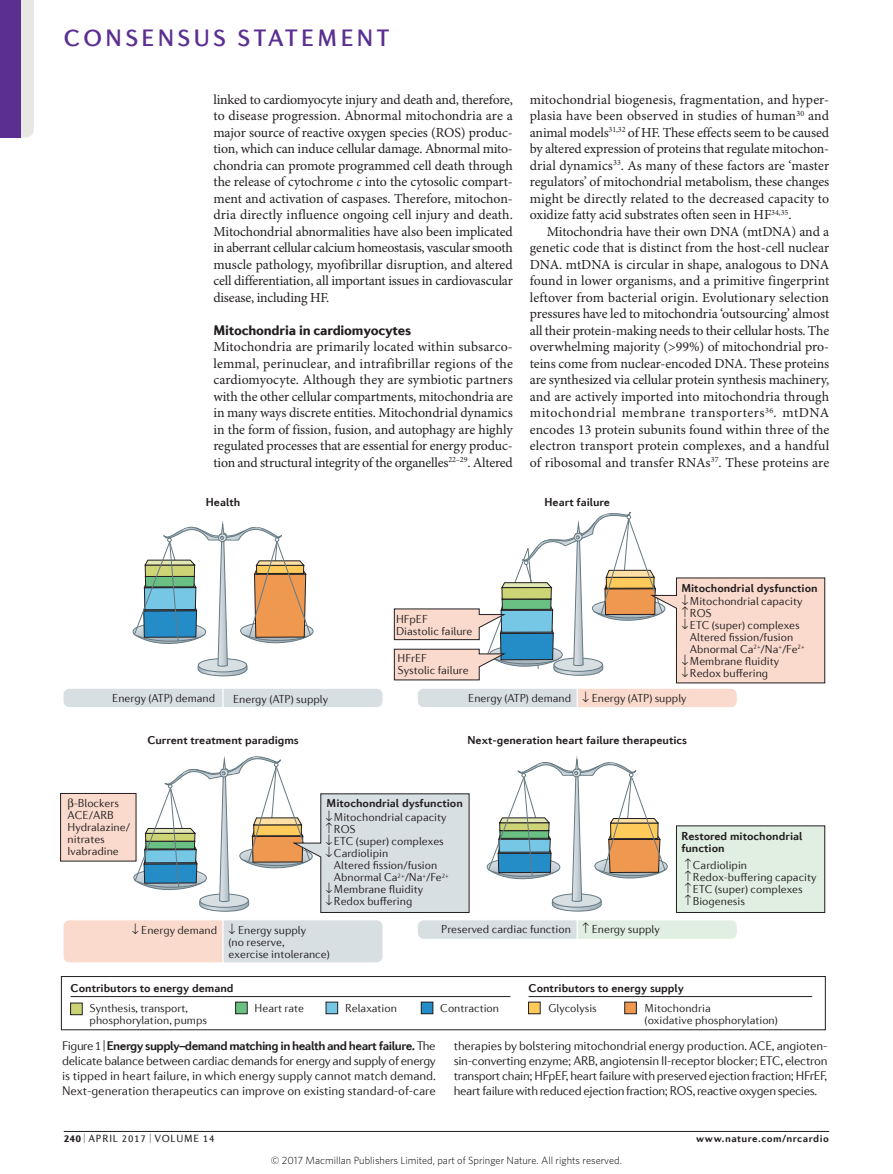
<style>
.page{position:relative;width:893px;height:1174px;background:#fff}
.page>*{position:absolute;margin:0;border:0;box-sizing:border-box;transform-origin:0 0}
.t1{font:500 24px "Diverda Sans Com";letter-spacing:.14em;color:#5b2e91}
.Subhead_1{font:900 14.1px "Diverda Sans Com";letter-spacing:-.015em;color:#231f20}
.Body_text{font:13.8px/16.5px "Minion Pro";letter-spacing:-.005em;color:#231f20;text-align:justify}
.Body_first{font:13.8px/16.5px "Minion Pro";letter-spacing:-.01em;color:#231f20;text-align:justify}
.Figure_caption_no_r{font:300 12.75px/15px "Diverda Sans Com";letter-spacing:-.025em;color:#231f20;text-align:justify}
.t2{font:300 11.7px/12px "Diverda Sans Com";color:#231f20}
.t3{font:700 11.7px/12px "Diverda Sans Com";color:#231f20}
.t4{font:300 10.5px "Whitney";color:#000}
.Footer{font:700 10.5px "Diverda Sans Com";letter-spacing:.045em;color:#231f20}
.Footer-2{font:10.5px "Diverda Sans Com";letter-spacing:.075em;color:#231f20;scale:.5 1}
.s1{font-style:italic}
.s2{font-weight:300}
.s3{font-weight:700}
.s4{color:#7c698a}
.s5{font-weight:900}
</style>
<div class="page">
<hr style="left:64px;top:1131px;width:765px;height:1px;background:#231f20">
<div style="left:60px;top:793px;width:76px;height:68px;border:1px solid #231f20"></div>
<div style="left:676px;top:826px;width:149px;height:86px;background:#e0efe1"></div>
<div style="left:676px;top:825px;width:149px;height:87px;border:1px solid #231f20"></div>
<svg style="left:63px;top:520px;width:320px;height:187px"></svg>
<svg style="left:394px;top:511px;width:431px;height:196px"></svg>
<div style="left:61px;top:976px;width:764px;height:54px;border:1px solid #231f20"></div>
<div style="left:528px;top:1002px;width:12px;height:11px;background:#feca5a"></div>
<div style="left:528px;top:1002px;width:12px;height:12px;border:1px solid #231f20"></div>
<div style="left:625px;top:1002px;width:11px;height:11px;background:#ef9850"></div>
<div style="left:624px;top:1002px;width:13px;height:12px;border:1px solid #231f20"></div>
<div style="left:326px;top:1002px;width:12px;height:11px;background:#76c6e5"></div>
<div style="left:326px;top:1002px;width:12px;height:12px;border:1px solid #231f20"></div>
<div style="left:421px;top:1002px;width:12px;height:11px;background:#248dc8"></div>
<div style="left:421px;top:1002px;width:12px;height:12px;border:1px solid #231f20"></div>
<div style="left:71px;top:1003px;width:11px;height:11px;background:#cdd475"></div>
<div style="left:70px;top:1002px;width:12px;height:13px;border:1px solid #231f20"></div>
<div style="left:236px;top:1002px;width:11px;height:11px;background:#6abf83"></div>
<div style="left:235px;top:1002px;width:12px;height:12px;border:1px solid #231f20"></div>
<hr style="left:71px;top:996px;width:439px;height:1px;background:#231f20">
<hr style="left:528px;top:996px;width:284px;height:1px;background:#231f20">
<div style="left:21px;top:0;width:13px;height:138px;background:#e7e7e3"></div>
<div style="left:0;top:0;width:21px;height:138px;background:#5b2e91"></div>
<svg style="left:62px;top:756px;width:676px;height:207px"></svg>
<h1 class="t1" style="left:64px;top:24px;width:327px">CONSENSUS STATEMENT</h1>
<p class="Body_text" style="left:213px;top:92px;width:301px">linked to cardiomyocyte injury and death and, therefore, to disease progression. Abnormal mitochondria are a major source of reactive oxygen species (ROS) produc&shy;tion, which can induce cellular damage. Abnormal mito&shy;chondria can promote programmed cell death through the release of cytochrome <span class="s1">c</span> into the cytosolic compart&shy;ment and activation of caspases. Therefore, mitochon&shy;dria directly influence ongoing cell injury and death.<br>Mitochondrial abnormalities have also been implicated in aberrant cellular calcium homeostasis, vascular smooth muscle pathology, myofibrillar disruption, and altered cell differentiation, all important issues in cardiovascular disease, including HF.</p>
<p class="Subhead_1" style="left:213px;top:321px;width:199px">Mitochondria in cardiomyocytes</p>
<p class="Body_first" style="left:213px;top:339px;width:301px">Mitochondria are primarily located within subsarco&shy;lemmal, perinuclear, and intrafibrillar regions of the cardiomyocyte. Although they are symbiotic partners with the other cellular compartments, mitochondria are in many ways discrete entities. Mitochondrial dynamics in the form of fission, fusion, and autophagy are highly regulated processes that are essential for energy produc&shy;tion and structural integrity of the organelles<sup>22–29</sup>. Altered</p>
<p class="Body_first" style="left:530px;top:92px;width:301px">mitochondrial biogenesis, fragmentation, and hyper&shy;plasia have been observed in studies of human<sup>30</sup> and animal models<sup>31,32</sup> of HF. These effects seem to be caused by altered expression of proteins that regulate mitochon&shy;drial dynamics<sup>33</sup>. As many of these factors are ‘master regulators’ of mitochondrial metabolism, these changes might be directly related to the decreased capacity to oxidize fatty acid substrates often seen in HF<sup>34,35</sup>.</p>
<p class="Body_text" style="left:530px;top:224px;width:301px;text-indent:17px">Mitochondria have their own DNA (mtDNA) and a genetic code that is distinct from the host-cell nuclear DNA. mtDNA is circular in shape, analogous to DNA found in lower organisms, and a primitive fingerprint leftover from bacterial origin. Evolutionary selection pressures have led to mitochondria ‘outsourcing’ almost all their protein-making needs to their cellular hosts. The overwhelming majority (&gt;99%) of mitochondrial pro&shy;teins come from nuclear-encoded DNA. These proteins are synthesized via cellular protein synthesis machinery, and are actively imported into mitochondria through mitochondrial membrane transporters<sup>36</sup>. mtDNA encodes 13 protein subunits found within three of the electron transport protein complexes, and a handful of ribosomal and transfer RNAs<sup>37</sup>. These proteins are</p>
<p class="t3" style="left:206px;top:496px;width:36px">Health</p>
<p class="t3" style="left:544px;top:496px;width:67px">Heart failure</p>
<p class="t2" style="left:396px;top:613px;width:78px">HFpEF<br>Diastolic failure</p>
<p class="t2" style="left:398px;top:651px;width:73px">HFrEF<br>Systolic failure</p>
<p class="t3" style="left:681px;top:580px;width:138px;line-height:13.5px">Mitochondrial dysfunction ↓ <span class="s2">Mitochondrial capacity</span></p>
<p class="t2" style="left:681px;top:607px;width:32px">↑ ROS</p>
<p class="t2" style="left:681px;top:619px;width:120px">↓ ETC (super) complexes</p>
<p class="t2" style="left:690px;top:631px;width:105px">Altered fission/fusion</p>
<p class="t2" style="left:690px;top:643px;width:116px">Abnormal Ca<sup>2+</sup>/Na<sup>+</sup>/Fe<sup>2+</sup></p>
<p class="t2" style="left:681px;top:655px;width:99px">↓ Membrane fluidity</p>
<p class="t2" style="left:681px;top:667px;width:88px">↓ Redox buffering</p>
<p class="t2" style="left:112px;top:692px;width:105px">Energy (ATP) demand</p>
<p class="t2" style="left:233px;top:692px;width:96px">Energy (ATP) supply</p>
<p class="t2" style="left:468px;top:692px;width:220px">Energy (ATP) demand ↓ Energy (ATP) supply</p>
<p class="t3" style="left:147px;top:734px;width:153px">Current treatment paradigms</p>
<p class="t3" style="left:467px;top:734px;width:221px">Next-generation heart failure therapeutics</p>
<p class="t2" style="left:68px;top:797px;width:64px;text-indent:6px">-Blockers<br>ACE/ARB<br>Hydralazine/ nitrates<br>Ivabradine</p>
<p class="t3" style="left:327px;top:797px;width:138px">Mitochondrial dysfunction</p>
<p class="t2" style="left:325px;top:811px;width:123px">↓ Mitochondrial capacity</p>
<p class="t2" style="left:325px;top:823px;width:32px">↑ROS</p>
<p class="t2" style="left:325px;top:835px;width:120px">↓ ETC (super) complexes</p>
<p class="t2" style="left:325px;top:847px;width:64px">↓ Cardiolipin</p>
<p class="t2" style="left:334px;top:859px;width:105px">Altered fission/fusion</p>
<p class="t2" style="left:334px;top:871px;width:116px">Abnormal Ca<sup>2+</sup>/Na<sup>+</sup>/Fe<sup>2+</sup></p>
<p class="t2" style="left:325px;top:883px;width:99px">↓ Membrane fluidity</p>
<p class="t2" style="left:325px;top:895px;width:88px">↓ Redox buffering</p>
<p class="t3" style="left:681px;top:830px;width:123px">Restored mitochondrial function</p>
<p class="t2" style="left:684px;top:859px;width:134px">↑ Cardiolipin<br>↑ Redox-buffering capacity ↑ ETC (super) complexes<br>↑ Biogenesis</p>
<p class="t2" style="left:132px;top:923px;width:87px">↓ Energy demand</p>
<p class="t2" style="left:229px;top:923px;width:103px">↓ Energy supply<br>(no reserve,<br>exercise intolerance)</p>
<p class="t2" style="left:441px;top:923px;width:220px">Preserved cardiac function ↑ Energy supply</p>
<p class="t3" style="left:71px;top:981px;width:164px">Contributors to energy demand</p>
<p class="t3" style="left:528px;top:981px;width:157px">Contributors to energy supply</p>
<p class="t2" style="left:90px;top:1002px;width:100px">Synthesis, transport,</p>
<p class="t2" style="left:345px;top:1002px;width:53px">Relaxation</p>
<p class="t2" style="left:440px;top:1002px;width:60px">Contraction</p>
<p class="t2" style="left:90px;top:1014px;width:119px">phosphorylation, pumps</p>
<p class="t2" style="left:255px;top:1002px;width:51px">Heart rate</p>
<p class="t2" style="left:548px;top:1002px;width:50px">Glycolysis</p>
<p class="t2" style="left:645px;top:1002px;width:135px">Mitochondria<br>(oxidative phosphorylation)</p>
<p class="Figure_caption_no_r" style="left:62px;top:1038px;width:375px">Figure 1 |<span class="s3">Energy supply–demand matching in health and heart failure.</span> The delicate balance between cardiac demands for energy and supply of energy is tipped in heart failure, in which energy supply cannot match demand.<br>Next-generation therapeutics can improve on existing standard-of‑care</p>
<p class="Figure_caption_no_r" style="left:454px;top:1038px;width:375px">therapies by bolstering mitochondrial energy production. ACE, angioten&shy;sin-converting enzyme; ARB, angiotensin II‑receptor blocker; ETC, electron transport chain; HFpEF, heart failure with preserved ejection fraction; HFrEF, heart failure with reduced ejection fraction; ROS, reactive oxygen species.</p>
<p class="t3" style="left:679px;top:1061px;width:147px">Nature Reviews <span class="s2">|</span> <span class="s4">Cardiology</span></p>
<p class="Footer-2" style="left:64px;top:1132px;width:303px"><span class="s5">240</span> | APRIL 2017 | VOLUME 14</p>
<p class="Footer" style="left:696px;top:1132px;width:134px">www.nature.com/nrcardio</p>
<p class="t4" style="left:271px;top:1153px;width:352px">© 2017 Macmillan Publishers Limited, part of Springer Nature. All rights reserved.</p>
</div>
